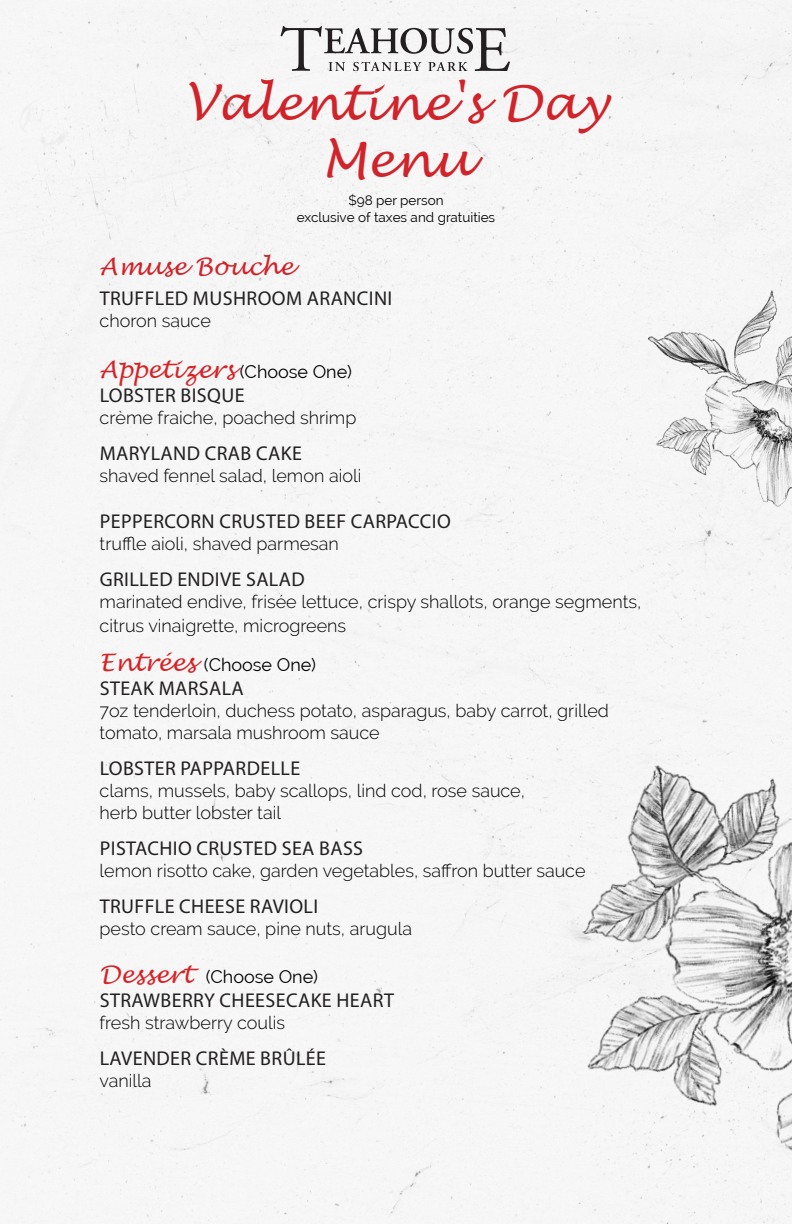
<style>
.page{position:relative;width:792px;height:1224px;background:#f6f6f6}
.page>*{position:absolute;margin:0;border:0;box-sizing:border-box;transform-origin:0 0}
.t1{font:italic 48px/57px "Lucida Handwriting";color:#d1232a;text-align:center}
.t2{font:italic 24px "Lucida Handwriting";color:#d1232a}
.t3{font:20px "Myriad Pro";letter-spacing:.02em;color:#231f20}
.t4{font:300 18px/22px "Raleway";color:#000}
.t5{font:18px "Raleway";color:#000}
.t6{font:13.6px "Raleway";color:#000}
.s1{font-family:"Lucida Handwriting";font-style:italic;font-size:24px;color:#d62327}
</style>
<div class="page">
<svg style="left:281px;top:26px;width:229px;height:45px"></svg>
<img style="left:648px;top:290px;width:144px;height:261px">
<img style="left:579px;top:711px;width:213px;height:513px">
<p class="t1" style="left:185px;top:76px;width:424px">Valentine's Day<br>Menu</p>
<p class="t6" style="left:348px;top:192px;width:97px">$98 per person</p>
<p class="t6" style="left:297px;top:209px;width:200px">exclusive of taxes and gratuities</p>
<p class="t2" style="left:100px;top:252px;width:195px">Amuse Bouche</p>
<p class="t3" style="left:100px;top:286px;width:294px">TRUFFLED MUSHROOM ARANCINI</p>
<p class="t4" style="left:100px;top:310px;width:113px">choron sauce</p>
<p class="t5" style="left:100px;top:361px;width:254px"><span class="s1">Appetizers</span> (Choose One)</p>
<p class="t3" style="left:100px;top:383px;width:146px">LOBSTER BISQUE</p>
<p class="t4" style="left:100px;top:406px;width:258px">cr↕ème fraiche, poached shrimp</p>
<p class="t3" style="left:100px;top:441px;width:204px">MARYLAND CRAB CAKE</p>
<p class="t4" style="left:100px;top:464px;width:263px">shaved fennel salad, lemon aioli</p>
<p class="t3" style="left:100px;top:509px;width:353px">PEPPERCORN CRUSTED BEEF CARPACCIO</p>
<p class="t4" style="left:100px;top:532px;width:241px">truffle aioli, shaved parmesan</p>
<p class="t3" style="left:100px;top:567px;width:206px">GRILLED ENDIVE SALAD</p>
<p class="t4" style="left:100px;top:589px;width:543px;line-height:24px">marinated endive, frisée lettuce, crispy shallots, orange segments, citrus vinaigrette, microgreens</p>
<p class="t5" style="left:100px;top:654px;width:218px"><span class="s1">Entrées</span> (Choose One)</p>
<p class="t3" style="left:100px;top:675px;width:146px">STEAK MARSALA</p>
<p class="t4" style="left:100px;top:699px;width:511px">7oz tenderloin, duchess potato, asparagus, baby carrot, grilled tomato, marsala mushroom sauce</p>
<p class="t3" style="left:100px;top:755px;width:202px">LOBSTER PAPPARDELLE</p>
<p class="t4" style="left:100px;top:779px;width:427px">clams, mussels, baby scallops, lind cod, rose sauce, herb butter lobster tail</p>
<p class="t3" style="left:100px;top:835px;width:265px">PISTACHIO CRUSTED SEA BASS</p>
<p class="t4" style="left:100px;top:859px;width:487px">lemon risotto cake, garden vegetables, saffron butter sauce</p>
<p class="t3" style="left:100px;top:893px;width:220px">TRUFFLE CHEESE RAVIOLI</p>
<p class="t4" style="left:100px;top:917px;width:314px">pesto cream sauce, pine nuts, arugula</p>
<p class="t5" style="left:100px;top:967px;width:220px"><span class="s1">Dessert</span> (Choose One)</p>
<p class="t3" style="left:100px;top:988px;width:296px">STRAWBERRY CHEESECAKE HEART</p>
<p class="t4" style="left:100px;top:1012px;width:187px">fresh strawberry coulis</p>
<p class="t3" style="left:100px;top:1046px;width:228px">LAVENDER CRÈME BRÛLÉE</p>
<p class="t4" style="left:100px;top:1070px;width:54px">vanilla</p>
</div>
